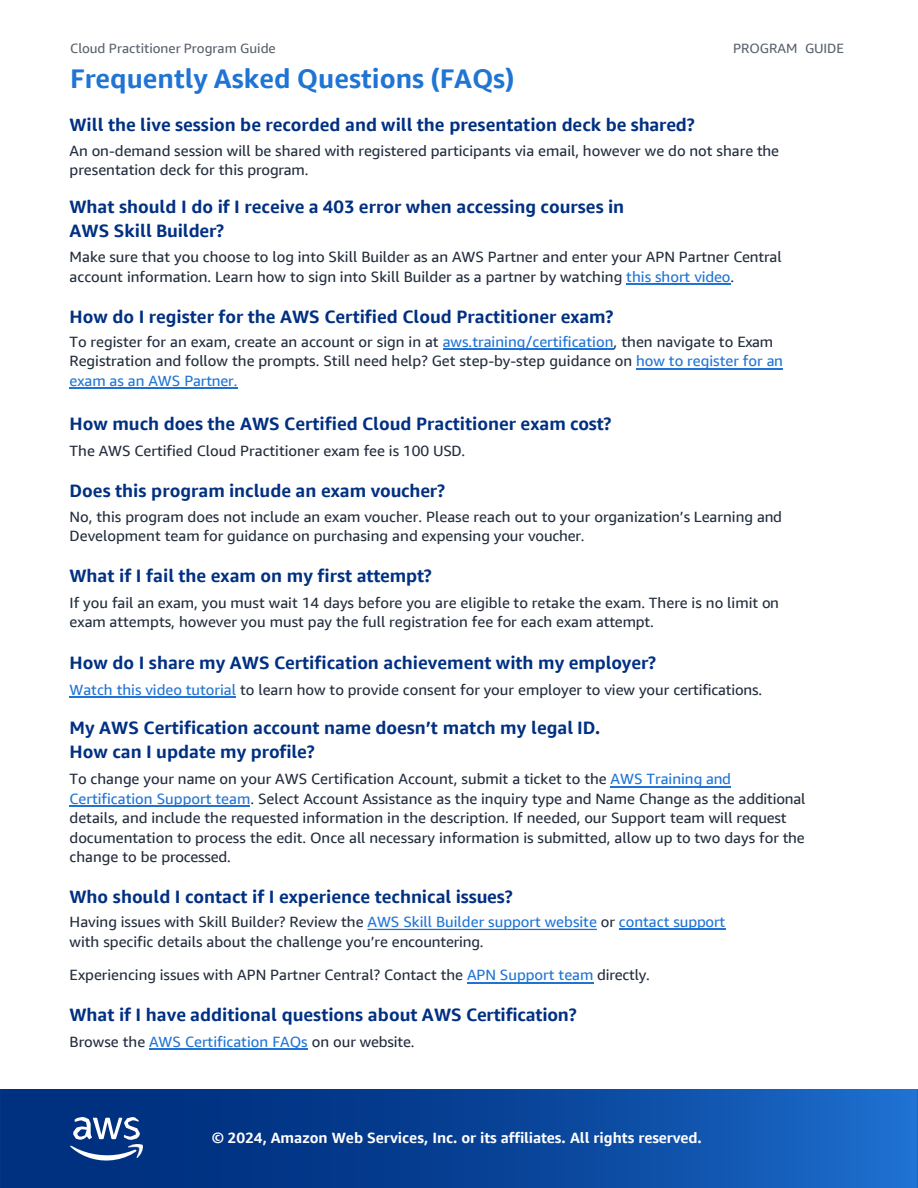
<style>
.page{position:relative;width:918px;height:1188px;background:#fff}
.page>*{position:absolute;margin:0;border:0;box-sizing:border-box;transform-origin:0 0}
.t1{font:700 27px "Amazon Ember Display";color:#1f74d4}
.t2{font:700 18px/24.3px "Amazon Ember Display";color:#003082}
.t3{font:15px/19.5px "Amazon Ember Display";color:#232d3d}
.t4{font:700 15px "Amazon Ember Display";letter-spacing:-.005em;color:#fff}
.t5{font:13.5px "Amazon Ember Display";color:#5a626e}
.s1{color:#2074d5}
</style>
<div class="page">
<img style="left:0;top:1090px;width:918px;height:98px">
<svg style="left:70px;top:1146px;width:66px;height:15px"></svg>
<svg style="left:73px;top:1117px;width:67px;height:23px"></svg>
<img style="left:129px;top:1144px;width:14px;height:14px">
<hr style="left:626px;top:284px;width:104px;height:1px;background:#2172d6">
<hr style="left:443px;top:349px;width:171px;height:1px;background:#2172d6">
<hr style="left:636px;top:368px;width:147px;height:1px;background:#2172d6">
<hr style="left:70px;top:388px;width:164px;height:1px;background:#2172d6">
<hr style="left:70px;top:696px;width:166px;height:2px;background:#2172d6">
<hr style="left:611px;top:786px;width:120px;height:1px;background:#2172d6">
<hr style="left:70px;top:805px;width:180px;height:2px;background:#2172d6">
<svg style="left:367px;top:929px;width:230px;height:1px"></svg>
<hr style="left:619px;top:929px;width:106px;height:1px;background:#2172d6">
<hr style="left:467px;top:982px;width:127px;height:1px;background:#2172d6">
<hr style="left:149px;top:1049px;width:159px;height:1px;background:#2172d6">
<p class="t5" style="left:70px;top:40px;width:207px">Cloud Practitioner Program Guide</p>
<p class="t1" style="left:70px;top:61px;width:446px">Frequently Asked Questions (FAQs)</p>
<p class="t2" style="left:70px;top:113px;width:627px">Will the live session be recorded and will the presentation deck be shared?</p>
<p class="t5" style="left:733px;top:40px;width:112px">PROGRAM GUIDE</p>
<p class="t3" style="left:70px;top:141px;width:711px">An on-demand session will be shared with registered participants via email, however we do not share the presentation deck for this program.</p>
<p class="t2" style="left:70px;top:195px;width:556px">What should I do if I receive a 403 error when accessing courses in<br>AWS Skill Builder?</p>
<p class="t3" style="left:70px;top:247px;width:714px">Make sure that you choose to log into Skill Builder as an AWS Partner and enter your APN Partner Central account information. Learn how to sign into Skill Builder as a partner by watching <span class="s1">this short video</span>.</p>
<p class="t2" style="left:70px;top:305px;width:546px">How do I register for the AWS Certified Cloud Practitioner exam?</p>
<p class="t3" style="left:70px;top:332px;width:715px">To register for an exam, create an account or sign in at <span class="s1">aws.training/certification</span>, then navigate to Exam<br>Registration and follow the prompts. Still need help? Get step-by-step guidance on <span class="s1">how to register for an exam as an AWS Partner.</span></p>
<p class="t2" style="left:70px;top:412px;width:544px">How much does the AWS Certified Cloud Practitioner exam cost?</p>
<p class="t3" style="left:70px;top:441px;width:397px">The AWS Certified Cloud Practitioner exam fee is 100 USD.</p>
<p class="t2" style="left:70px;top:478px;width:377px">Does this program include an exam voucher?</p>
<p class="t3" style="left:70px;top:507px;width:714px">No, this program does not include an exam voucher. Please reach out to your organization’s Learning and<br>Development team for guidance on purchasing and expensing your voucher.</p>
<p class="t2" style="left:70px;top:564px;width:364px">What if I fail the exam on my first attempt?</p>
<p class="t3" style="left:70px;top:593px;width:711px">If you fail an exam, you must wait 14 days before you are eligible to retake the exam. There is no limit on exam attempts, however you must pay the full registration fee for each exam attempt.</p>
<p class="t2" style="left:70px;top:650px;width:588px">How do I share my AWS Certification achievement with my employer?</p>
<p class="t3" style="left:70px;top:680px;width:694px"><span class="s1">Watch this video tutorial</span> to learn how to provide consent for your employer to view your certifications.</p>
<p class="t2" style="left:70px;top:715px;width:532px">My AWS Certification account name doesn’t match my legal ID.<br>How can I update my profile?</p>
<p class="t3" style="left:70px;top:769px;width:737px">To change your name on your AWS Certification Account, submit a ticket to the <span class="s1">AWS Training and Certification Support team</span>. Select Account Assistance as the inquiry type and Name Change as the additional details, and include the requested information in the description. If needed, our Support team will request documentation to process the edit. Once all necessary information is submitted, allow up to two days for the change to be processed.</p>
<p class="t2" style="left:70px;top:885px;width:445px">Who should I contact if I experience technical issues?</p>
<p class="t3" style="left:70px;top:912px;width:657px">Having issues with Skill Builder? Review the <span class="s1">AWS Skill Builder support website</span> or <span class="s1">contact support </span>with specific details about the challenge you’re encountering.</p>
<p class="t3" style="left:70px;top:965px;width:582px">Experiencing issues with APN Partner Central? Contact the <span class="s1">APN Support team</span> directly.</p>
<p class="t2" style="left:70px;top:1002px;width:509px">What if I have additional questions about AWS Certification?</p>
<p class="t3" style="left:70px;top:1032px;width:346px">Browse the <span class="s1">AWS Certification FAQs</span> on our website.</p>
<p class="t4" style="left:212px;top:1129px;width:491px">© 2024, Amazon Web Services, Inc. or its affiliates. All rights reserved.</p>
</div>
